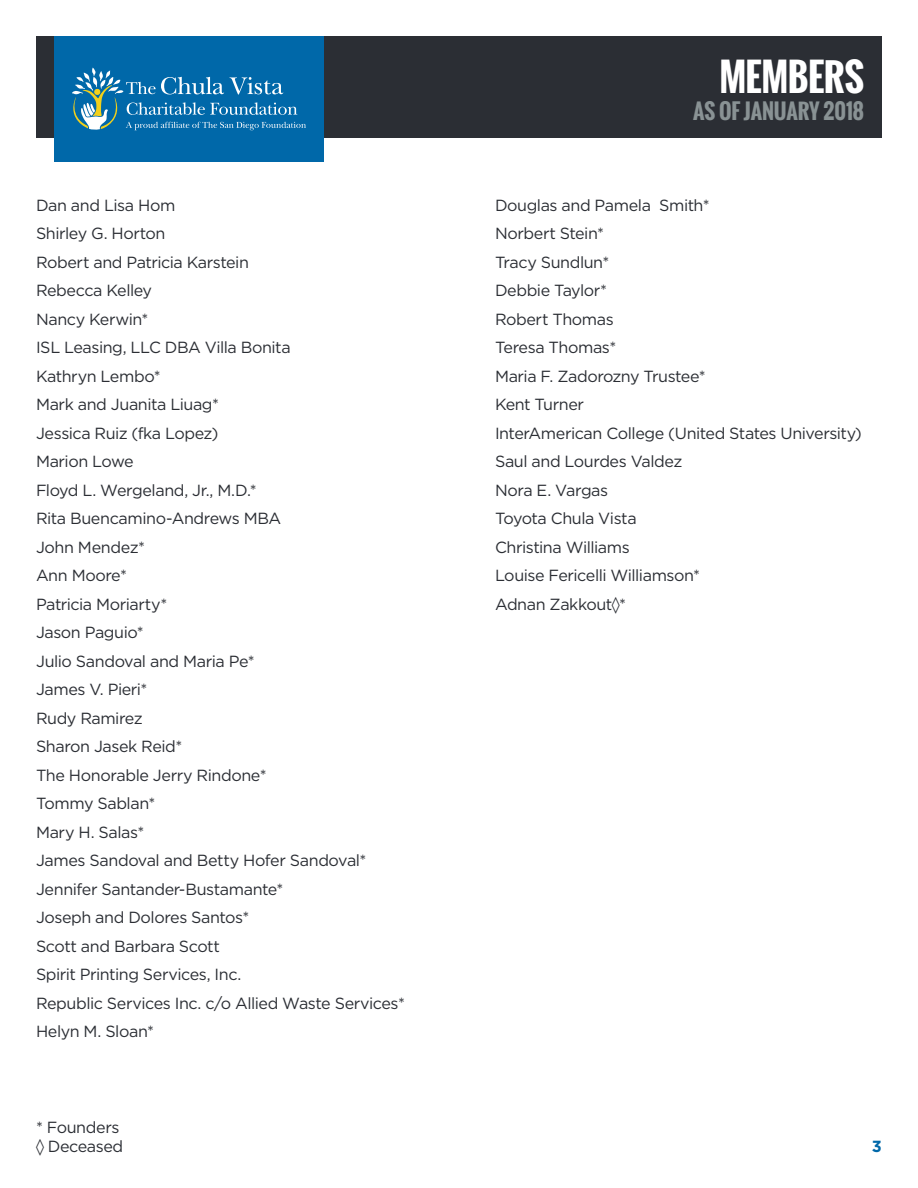
<style>
.page{position:relative;width:918px;height:1188px;background:#fff}
.page>*{position:absolute;margin:0;border:0;box-sizing:border-box;transform-origin:0 0}
.t1{font:700 37.5px "Oswald";letter-spacing:-.01em;color:#fff}
.t2{font:700 21px "Oswald";letter-spacing:-.005em;color:#899294}
.One-Sheet_-_C_-_Body{font:16.2px/19.5px "Gotham";letter-spacing:-.025em;color:#2b2e34}
.t3{font:700 16.2px "Gotham";color:#0068a9}
</style>
<div class="page">
<div style="left:36px;top:36px;width:846px;height:102px;background:#2b2e34"></div>
<div style="left:54px;top:36px;width:270px;height:126px;background:#0068a9"></div>
<svg style="left:72px;top:68px;width:234px;height:62px"></svg>
<p class="One-Sheet_-_C_-_Body" style="left:36px;top:195px;width:141px">Dan and Lisa Hom</p>
<p class="One-Sheet_-_C_-_Body" style="left:36px;top:224px;width:131px">Shirley G. Horton</p>
<p class="One-Sheet_-_C_-_Body" style="left:36px;top:252px;width:215px">Robert and Patricia Karstein</p>
<p class="One-Sheet_-_C_-_Body" style="left:36px;top:281px;width:118px">Rebecca Kelley</p>
<p class="One-Sheet_-_C_-_Body" style="left:36px;top:309px;width:114px">Nancy Kerwin*</p>
<p class="One-Sheet_-_C_-_Body" style="left:36px;top:338px;width:256px">ISL Leasing, LLC DBA Villa Bonita</p>
<p class="One-Sheet_-_C_-_Body" style="left:36px;top:366px;width:126px">Kathryn Lembo*</p>
<p class="One-Sheet_-_C_-_Body" style="left:36px;top:395px;width:184px">Mark and Juanita Liuag*</p>
<p class="One-Sheet_-_C_-_Body" style="left:36px;top:423px;width:184px">Jessica Ruiz (fka Lopez)</p>
<p class="One-Sheet_-_C_-_Body" style="left:36px;top:452px;width:99px">Marion Lowe</p>
<p class="One-Sheet_-_C_-_Body" style="left:36px;top:480px;width:222px">Floyd L. Wergeland, Jr., M.D.*</p>
<p class="One-Sheet_-_C_-_Body" style="left:36px;top:509px;width:247px">Rita Buencamino-Andrews MBA</p>
<p class="One-Sheet_-_C_-_Body" style="left:36px;top:537px;width:111px">John Mendez*</p>
<p class="One-Sheet_-_C_-_Body" style="left:36px;top:566px;width:92px">Ann Moore*</p>
<p class="One-Sheet_-_C_-_Body" style="left:36px;top:594px;width:133px">Patricia Moriarty*</p>
<p class="One-Sheet_-_C_-_Body" style="left:36px;top:623px;width:109px">Jason Paguio*</p>
<p class="One-Sheet_-_C_-_Body" style="left:36px;top:651px;width:220px">Julio Sandoval and Maria Pe*</p>
<p class="One-Sheet_-_C_-_Body" style="left:36px;top:680px;width:113px">James V. Pieri*</p>
<p class="One-Sheet_-_C_-_Body" style="left:36px;top:708px;width:108px">Rudy Ramirez</p>
<p class="One-Sheet_-_C_-_Body" style="left:36px;top:737px;width:148px">Sharon Jasek Reid*</p>
<p class="One-Sheet_-_C_-_Body" style="left:36px;top:765px;width:232px">The Honorable Jerry Rindone*</p>
<p class="One-Sheet_-_C_-_Body" style="left:36px;top:794px;width:121px">Tommy Sablan*</p>
<p class="One-Sheet_-_C_-_Body" style="left:36px;top:822px;width:110px">Mary H. Salas*</p>
<p class="One-Sheet_-_C_-_Body" style="left:36px;top:851px;width:332px">James Sandoval and Betty Hofer Sandoval*</p>
<p class="One-Sheet_-_C_-_Body" style="left:36px;top:879px;width:249px">Jennifer Santander-Bustamante*</p>
<p class="One-Sheet_-_C_-_Body" style="left:36px;top:908px;width:215px">Joseph and Dolores Santos*</p>
<p class="One-Sheet_-_C_-_Body" style="left:36px;top:936px;width:185px">Scott and Barbara Scott</p>
<p class="One-Sheet_-_C_-_Body" style="left:36px;top:965px;width:207px">Spirit Printing Services, Inc.</p>
<p class="One-Sheet_-_C_-_Body" style="left:36px;top:993px;width:371px">Republic Services Inc. c/o Allied Waste Services*</p>
<p class="One-Sheet_-_C_-_Body" style="left:36px;top:1022px;width:120px">Helyn M. Sloan*</p>
<p class="One-Sheet_-_C_-_Body" style="left:36px;top:1117px;width:89px">* Founders ◊ Deceased</p>
<h1 class="t1" style="left:720px;top:49px;width:146px">MEMBERS</h1>
<p class="t2" style="left:693px;top:95px;width:172px">AS OF JANUARY 2018</p>
<p class="One-Sheet_-_C_-_Body" style="left:495px;top:195px;width:216px">Douglas and Pamela Smith*</p>
<p class="One-Sheet_-_C_-_Body" style="left:495px;top:224px;width:111px">Norbert Stein*</p>
<p class="One-Sheet_-_C_-_Body" style="left:495px;top:252px;width:116px">Tracy Sundlun*</p>
<p class="One-Sheet_-_C_-_Body" style="left:495px;top:281px;width:114px">Debbie Taylor*</p>
<p class="One-Sheet_-_C_-_Body" style="left:495px;top:309px;width:120px">Robert Thomas</p>
<p class="One-Sheet_-_C_-_Body" style="left:495px;top:338px;width:123px">Teresa Thomas*</p>
<p class="One-Sheet_-_C_-_Body" style="left:495px;top:366px;width:212px">Maria F. Zadorozny Trustee*</p>
<p class="One-Sheet_-_C_-_Body" style="left:495px;top:395px;width:91px">Kent Turner</p>
<p class="One-Sheet_-_C_-_Body" style="left:495px;top:423px;width:368px">InterAmerican College (United States University)</p>
<p class="One-Sheet_-_C_-_Body" style="left:495px;top:452px;width:189px">Saul and Lourdes Valdez</p>
<p class="One-Sheet_-_C_-_Body" style="left:495px;top:480px;width:115px">Nora E. Vargas</p>
<p class="One-Sheet_-_C_-_Body" style="left:495px;top:509px;width:143px">Toyota Chula Vista</p>
<p class="One-Sheet_-_C_-_Body" style="left:495px;top:537px;width:136px">Christina Williams</p>
<p class="One-Sheet_-_C_-_Body" style="left:495px;top:566px;width:207px">Louise Fericelli Williamson*</p>
<p class="One-Sheet_-_C_-_Body" style="left:495px;top:594px;width:133px">Adnan Zakkout◊*</p>
<p class="t3" style="left:872px;top:1136px;width:12px">3</p>
</div>
